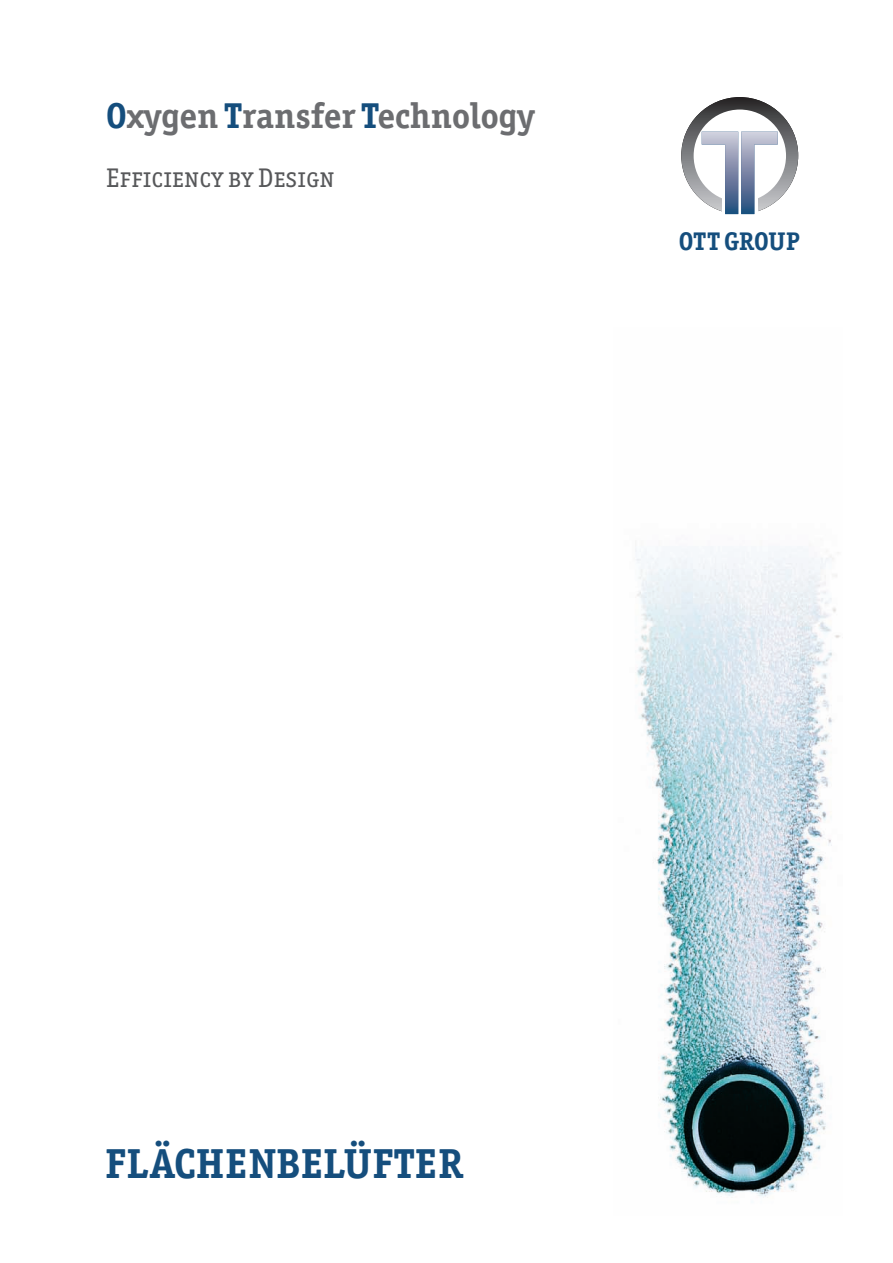
<style>
.page{position:relative;width:893px;height:1263px;background:#fff}
.page>*{position:absolute;margin:0;border:0;box-sizing:border-box;transform-origin:0 0}
.t1{font:700 42px "Officina Ser ITC";letter-spacing:.025em;color:#154e7d}
.t2{font:700 36px "Officina Ser ITC";color:#6c6d70}
.t3{font:27px "Officina Serif ITC Boo SC";letter-spacing:.005em;color:#57585a}
.t4{font:25.5px "Officina Serif ITC Bd+XMLMYB";letter-spacing:.015em;color:#154e7d}
.s1{color:#154e7d}
</style>
<div class="page">
<img style="left:635px;top:546px;width:205px;height:652px">
<svg style="left:681px;top:97px;width:117px;height:117px;background:#68686a"></svg>
<div style="left:694px;top:110px;width:92px;height:92px;background:#fff;border-radius:50%"></div>
<svg style="left:725px;top:214px;width:30px;height:1px"></svg>
<svg style="left:702px;top:132px;width:76px;height:82px"></svg>
<p class="t2" style="left:106px;top:103px;width:429px"><span class="s1">O</span>xygen <span class="s1">T</span>ransfer <span class="s1">T</span>echnology</p>
<p class="t3" style="left:106px;top:162px;width:230px">Efficiency by Design</p>
<p class="t4" style="left:679px;top:226px;width:123px">OTT GROUP</p>
<p class="t1" style="left:105px;top:1149px;width:359px">FLÄCHENBELÜFTER</p>
</div>
